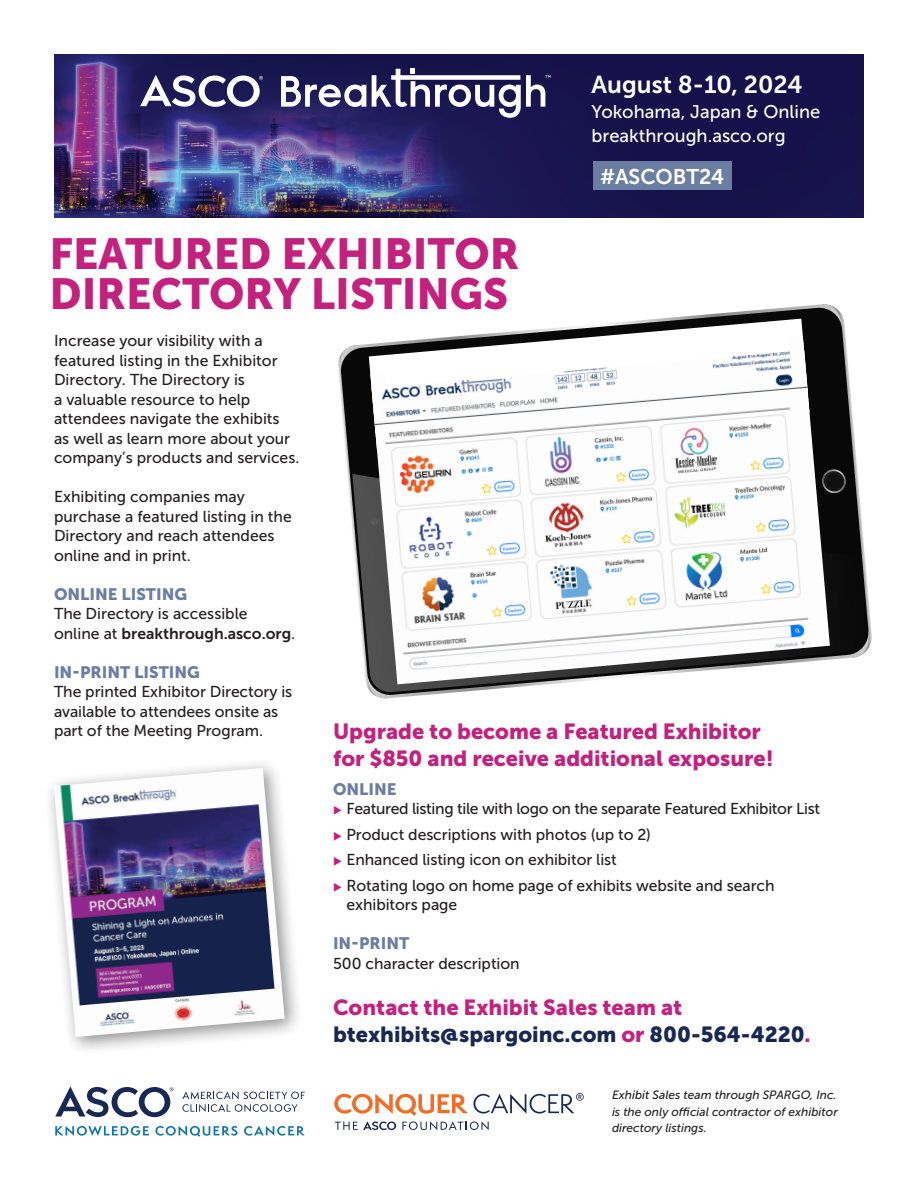
<style>
.page{position:relative;width:918px;height:1188px;background:#fff}
.page>*{position:absolute;margin:0;border:0;box-sizing:border-box;transform-origin:0 0}
.t1{font:43.2px/40.5px "Museo Sans 900";color:#c4217e}
.t2{font:24.45px "Museo Sans 700";color:#fff}
.Section_Head{font:21.75px/27px "Museo Sans 900";color:#c4217e}
.Section_Head-2{font:21.75px/27px "Museo Sans 900";color:#182854}
.t3{font:21.15px "Museo Sans 700";color:#fff}
.t4{font:18.3px "Museo Sans 500";color:#fff}
.t5{font:16.5px "Museo Sans 900";color:#6b7ea2}
.List_Text{font:15.75px/19.5px "Museo Sans 500";letter-spacing:-.005em;color:#231f20}
.List_Text-2{font:italic 12px/16.5px "Museo Sans 500";color:#231f20;text-align:justify}
.s1{font-family:"Museo Sans 700"}
.s2{color:#c4217e}
</style>
<div class="page">
<svg style="left:338px;top:304px;width:534px;height:395px"></svg>
<img style="left:372px;top:350px;width:436px;height:83px">
<div style="left:44px;top:758px;width:260px;height:298px;background:#231f20;opacity:.5"></div>
<img style="left:54px;top:768px;width:231px;height:269px">
<img style="left:54px;top:54px;width:810px;height:163px">
<svg style="left:140px;top:75px;width:123px;height:32px"></svg>
<svg style="left:281px;top:76px;width:85px;height:31px"></svg>
<svg style="left:372px;top:69px;width:179px;height:49px"></svg>
<div style="left:593px;top:161px;width:138px;height:29px;background:#6b7ea2"></div>
<svg style="left:55px;top:1086px;width:119px;height:31px"></svg>
<svg style="left:182px;top:1091px;width:123px;height:21px"></svg>
<svg style="left:55px;top:1126px;width:94px;height:10px"></svg>
<svg style="left:155px;top:1126px;width:83px;height:11px"></svg>
<svg style="left:244px;top:1126px;width:61px;height:10px"></svg>
<svg style="left:334px;top:1093px;width:250px;height:37px"></svg>
<p class="t1" style="left:50px;top:233px;width:471px">FEATURED EXHIBITOR<br>DIRECTORY LISTINGS</p>
<p class="t2" style="left:592px;top:71px;width:213px">August 8-10, 2024</p>
<p class="t4" style="left:592px;top:101px;width:230px">Yokohama, Japan &amp; Online</p>
<p class="t4" style="left:592px;top:126px;width:195px">breakthrough.asco.org</p>
<p class="t3" style="left:600px;top:164px;width:126px">#ASCOBT24</p>
<p class="List_Text" style="left:54px;top:331px;width:247px">Increase your visibility with a featured listing in the Exhibitor<br>Directory. The Directory is<br>a valuable resource to help attendees navigate the exhibits<br>as well as learn more about your company’s products and services.</p>
<p class="List_Text" style="left:54px;top:487px;width:239px">Exhibiting companies may purchase a featured listing in the<br>Directory and reach attendees online and in print.</p>
<p class="t5" style="left:54px;top:585px;width:135px">ONLINE LISTING</p>
<p class="List_Text" style="left:54px;top:604px;width:243px">The Directory is accessible online at <span class="s1">breakthrough.asco.org</span>.</p>
<p class="t5" style="left:54px;top:663px;width:147px">IN-PRINT LISTING</p>
<p class="List_Text" style="left:54px;top:682px;width:240px">The printed Exhibitor Directory is available to attendees onsite as part of the Meeting Program.</p>
<p class="Section_Head" style="left:333px;top:718px;width:442px">Upgrade to become a Featured Exhibitor for $850 and receive additional exposure!</p>
<p class="t5" style="left:333px;top:780px;width:65px">ONLINE</p>
<p class="List_Text" style="left:333px;top:799px;width:489px"><span class="s2">◆</span> Featured listing tile with logo on the separate Featured Exhibitor List</p>
<p class="List_Text" style="left:333px;top:825px;width:320px"><span class="s2">◆</span> Product descriptions with photos (up to 2)</p>
<p class="List_Text" style="left:333px;top:850px;width:285px"><span class="s2">◆</span> Enhanced listing icon on exhibitor list</p>
<p class="List_Text" style="left:346px;top:876px;width:430px;text-indent:-14px"><span class="s2">◆</span> Rotating logo on home page of exhibits website and search exhibitors page</p>
<p class="t5" style="left:333px;top:934px;width:78px">IN-PRINT</p>
<p class="List_Text" style="left:333px;top:954px;width:188px">500 character description</p>
<p class="Section_Head-2" style="left:333px;top:994px;width:479px"><span class="s2">Contact the Exhibit Sales team at </span>btexhibits@spargoinc.com <span class="s2">or</span> 800-564-4220<span class="s2">.</span></p>
<p class="List_Text-2" style="left:612px;top:1087px;width:227px">Exhibit Sales team through SPARGO, Inc. is the only official contractor of exhibitor directory listings.</p>
</div>
